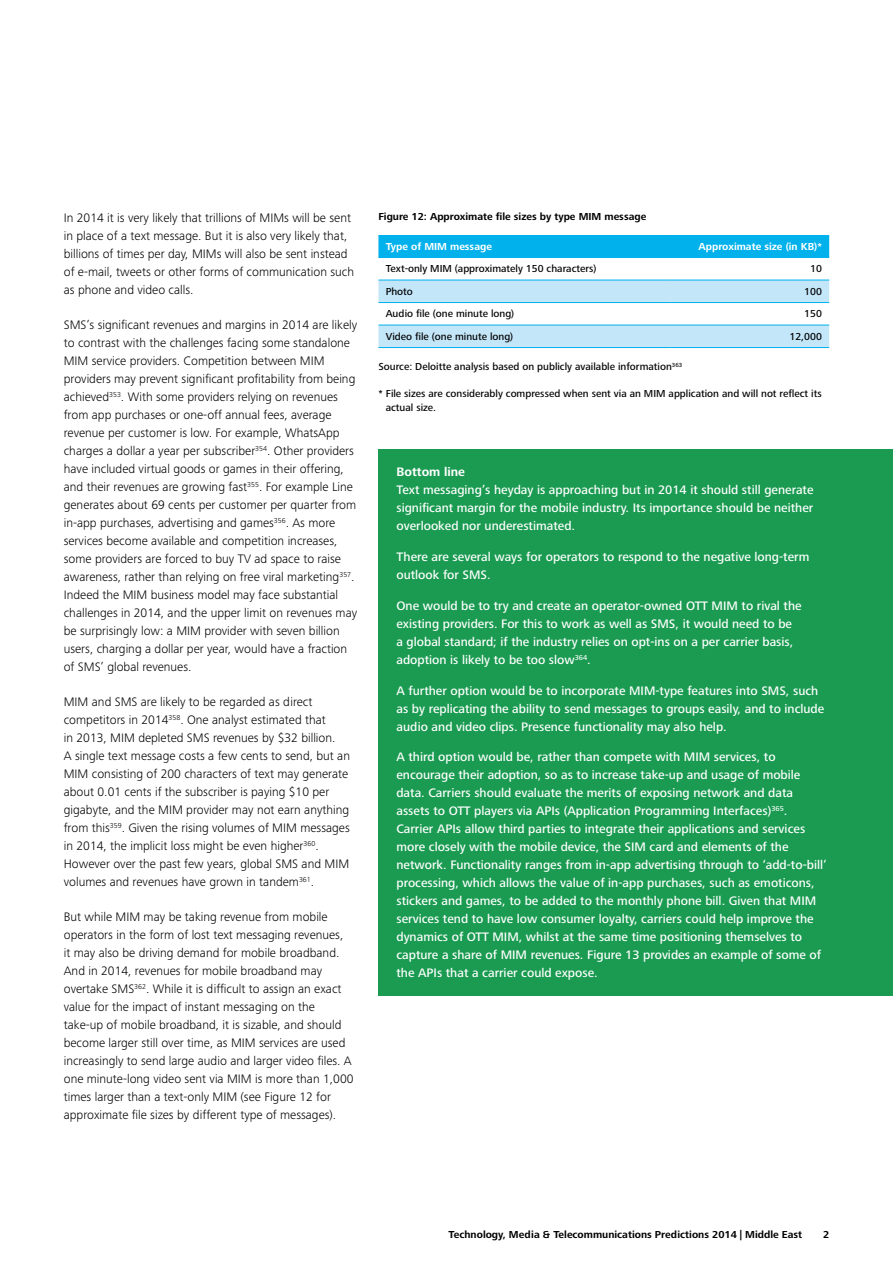
<style>
.page{position:relative;width:893px;height:1263px;background:#fff}
.page>*{position:absolute;margin:0;border:0;box-sizing:border-box;transform-origin:0 0}
.t1{font:300 12.75px/18px "Frutiger Next Pro";color:#000}
.t2{font:500 12.75px/18px "Frutiger Next Pro";color:#fff}
.t3{font:700 12.75px "Frutiger Next Pro";color:#fff}
.t4{font:500 10.5px/13.5px "Frutiger Next Pro";color:#000}
.t5{font:700 10.5px "Frutiger Next Pro";color:#000}
.t6{font:700 10.5px "Frutiger Next Pro";color:#fff}
</style>
<div class="page">
<div style="left:378px;top:236px;width:451px;height:21px;background:#00b1ec"></div>
<svg style="left:378px;top:281px;width:451px;height:66px"></svg>
<hr style="left:378px;top:347px;width:293px;height:1px;background:#00b1ec">
<hr style="left:671px;top:347px;width:158px;height:1px;background:#00b1ec">
<hr style="left:378px;top:235px;width:293px;height:1px;background:#00b1ec">
<hr style="left:671px;top:235px;width:158px;height:1px;background:#00b1ec">
<hr style="left:378px;top:257px;width:293px;height:1px;background:#00b1ec">
<hr style="left:671px;top:257px;width:158px;height:1px;background:#00b1ec">
<hr style="left:378px;top:280px;width:293px;height:1px;background:#00b1ec">
<hr style="left:671px;top:280px;width:158px;height:1px;background:#00b1ec">
<hr style="left:378px;top:302px;width:293px;height:1px;background:#00b1ec">
<hr style="left:671px;top:302px;width:158px;height:1px;background:#00b1ec">
<hr style="left:378px;top:325px;width:293px;height:1px;background:#00b1ec">
<hr style="left:671px;top:325px;width:158px;height:1px;background:#00b1ec">
<div style="left:378px;top:449px;width:515px;height:546px;background:#1a9b51"></div>
<p class="t1" style="left:64px;top:209px;width:292px">In 2014 it is very likely that trillions of MIMs will be sent in place of a text message. But it is also very likely that, billions of times per day, MIMs will also be sent instead of e‑mail, tweets or other forms of communication such as phone and video calls.</p>
<p class="t1" style="left:64px;top:316px;width:295px">SMS’s significant revenues and margins in 2014 are likely to contrast with the challenges facing some standalone MIM service providers. Competition between MIM providers may prevent significant profitability from being achieved<sup>353</sup>. With some providers relying on revenues from app purchases or one‑off annual fees, average revenue per customer is low. For example, WhatsApp charges a dollar a year per subscriber<sup>354</sup>. Other providers have included virtual goods or games in their offering, and their revenues are growing fast<sup>355</sup>. For example Line generates about 69 cents per customer per quarter from in‑app purchases, advertising and games<sup>356</sup>. As more services become available and competition increases, some providers are forced to buy TV ad space to raise awareness, rather than relying on free viral marketing<sup>357</sup>.<br>Indeed the MIM business model may face substantial challenges in 2014, and the upper limit on revenues may be surprisingly low: a MIM provider with seven billion users, charging a dollar per year, would have a fraction of SMS’ global revenues.</p>
<p class="t1" style="left:64px;top:693px;width:288px">MIM and SMS are likely to be regarded as direct competitors in 2014<sup>358</sup>. One analyst estimated that<br>in 2013, MIM depleted SMS revenues by $32 billion.<br>A single text message costs a few cents to send, but an MIM consisting of 200 characters of text may generate about 0.01 cents if the subscriber is paying $10 per gigabyte, and the MIM provider may not earn anything from this<sup>359</sup>. Given the rising volumes of MIM messages in 2014, the implicit loss might be even higher<sup>360</sup>.<br>However over the past few years, global SMS and MIM volumes and revenues have grown in tandem<sup>361</sup>.</p>
<p class="t1" style="left:64px;top:908px;width:291px">But while MIM may be taking revenue from mobile operators in the form of lost text messaging revenues,<br>it may also be driving demand for mobile broadband.<br>And in 2014, revenues for mobile broadband may overtake SMS<sup>362</sup>. While it is difficult to assign an exact value for the impact of instant messaging on the take‑up of mobile broadband, it is sizable, and should become larger still over time, as MIM services are used increasingly to send large audio and larger video files. A one minute‑long video sent via MIM is more than 1,000 times larger than a text‑only MIM (see Figure 12 for approximate file sizes by different type of messages).</p>
<p class="t5" style="left:378px;top:211px;width:269px">Figure 12: Approximate file sizes by type MIM message</p>
<p class="t6" style="left:386px;top:241px;width:108px">Type of MIM message</p>
<p class="t6" style="left:699px;top:241px;width:125px">Approximate size (in KB)*</p>
<p class="t4" style="left:386px;top:262px;width:212px">Text‑only MIM (approximately 150 characters)</p>
<p class="t4" style="left:810px;top:262px;width:13px">10</p>
<p class="t4" style="left:386px;top:285px;width:29px">Photo</p>
<p class="t4" style="left:804px;top:285px;width:19px">100</p>
<p class="t4" style="left:386px;top:307px;width:130px">Audio file (one minute long)</p>
<p class="t4" style="left:804px;top:307px;width:19px">150</p>
<p class="t4" style="left:386px;top:330px;width:129px">Video file (one minute long)</p>
<p class="t4" style="left:789px;top:330px;width:34px">12,000</p>
<p class="t4" style="left:378px;top:360px;width:305px">Source: Deloitte analysis based on publicly available information<sup>363</sup></p>
<p class="t4" style="left:386px;top:387px;width:437px;text-indent:-7px">* File sizes are considerably compressed when sent via an MIM application and will not reflect its actual size.</p>
<p class="t3" style="left:396px;top:465px;width:70px">Bottom line</p>
<p class="t2" style="left:396px;top:481px;width:419px;text-align:justify">Text messaging’s heyday is approaching but in 2014 it should still generate significant margin for the mobile industry. Its importance should be neither overlooked nor underestimated.</p>
<p class="t2" style="left:396px;top:548px;width:414px">There are several ways for operators to respond to the negative long‑term outlook for SMS.</p>
<p class="t2" style="left:396px;top:597px;width:407px">One would be to try and create an operator‑owned OTT MIM to rival the existing providers. For this to work as well as SMS, it would need to be a global standard; if the industry relies on opt‑ins on a per carrier basis, adoption is likely to be too slow<sup>364</sup>.</p>
<p class="t2" style="left:396px;top:681px;width:429px">A further option would be to incorporate MIM‑type features into SMS, such as by replicating the ability to send messages to groups easily, and to include audio and video clips. Presence functionality may also help.</p>
<p class="t2" style="left:396px;top:748px;width:432px">A third option would be, rather than compete with MIM services, to encourage their adoption, so as to increase take‑up and usage of mobile data. Carriers should evaluate the merits of exposing network and data assets to OTT players via APIs (Application Programming Interfaces)<sup>365</sup>.<br>Carrier APIs allow third parties to integrate their applications and services more closely with the mobile device, the SIM card and elements of the network. Functionality ranges from in‑app advertising through to ‘add‑to‑bill’ processing, which allows the value of in‑app purchases, such as emoticons, stickers and games, to be added to the monthly phone bill. Given that MIM services tend to have low consumer loyalty, carriers could help improve the dynamics of OTT MIM, whilst at the same time positioning themselves to capture a share of MIM revenues. Figure 13 provides an example of some of the APIs that a carrier could expose.</p>
<p class="t5" style="left:449px;top:1228px;width:355px">Technology, Media &amp; Telecommunications Predictions 2014 | Middle East</p>
<p class="t5" style="left:823px;top:1228px;width:8px">2</p>
</div>
